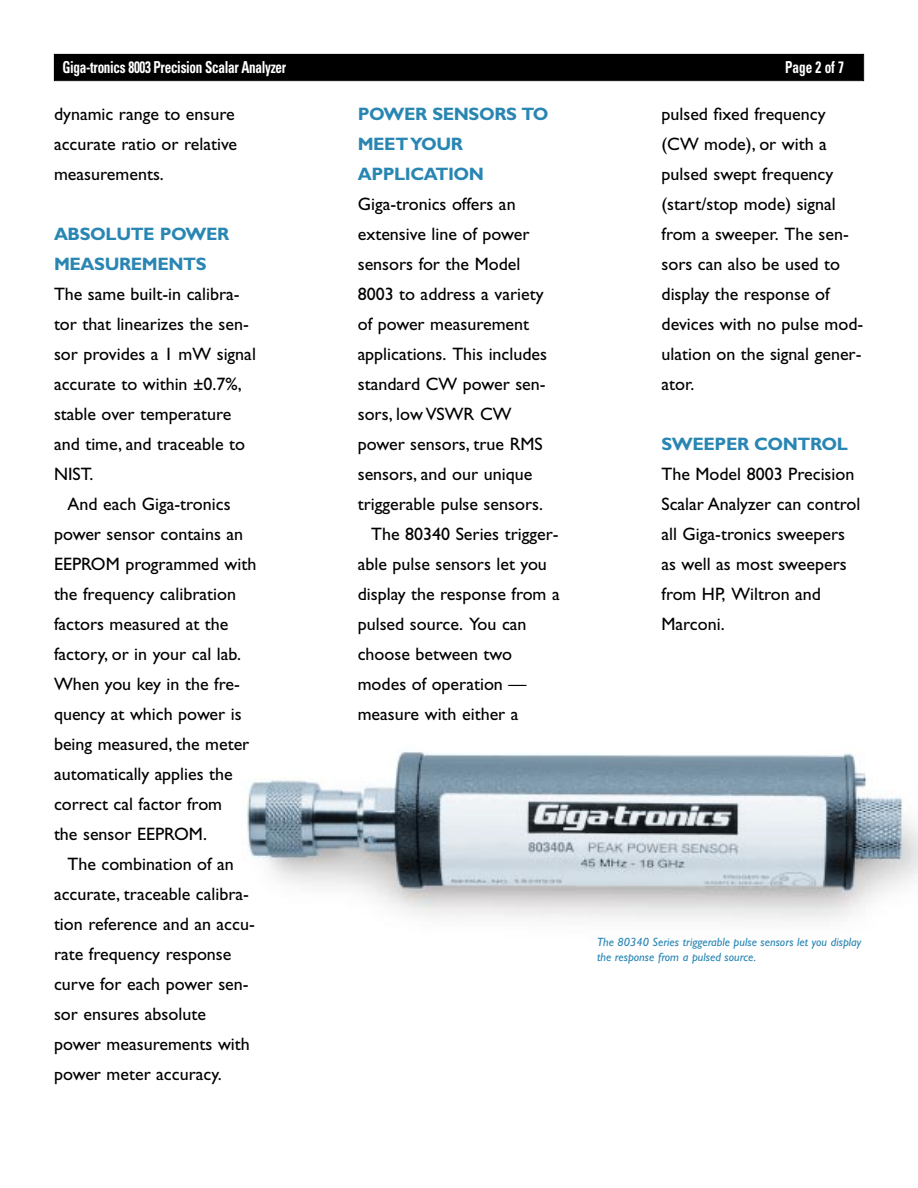
<style>
.page{position:relative;width:918px;height:1188px;background:#fff}
.page>*{position:absolute;margin:0;border:0;box-sizing:border-box;transform-origin:0 0}
.t1{font:18px/30px "Gill Sans";color:#000}
.t2{font:700 18px/30px "Gill Sans";letter-spacing:-.02em;color:#2986b3}
.t3{font:700 condensed 16.5px "Univers";letter-spacing:-.025em;color:#fff;scale:.8 1}
.t4{font:italic 12px/15px "Gill Sans";color:#2986b3}
</style>
<div class="page">
<div style="left:55px;top:55px;width:808px;height:25px;background:#000"></div>
<div style="left:54px;top:54px;width:810px;height:27px;border:1px solid #000"></div>
<img style="left:247px;top:751px;width:671px;height:170px">
<p class="t3" style="left:62px;top:61px;width:281px">Giga-tronics 8003 Precision Scalar Analyzer</p>
<p class="t3" style="left:785px;top:61px;width:75px">Page 2 of 7</p>
<p class="t1" style="left:54px;top:101px;width:185px">dynamic range to ensure accurate ratio or relative measurements.</p>
<p class="t2" style="left:54px;top:221px;width:177px">ABSOLUTE POWER<br>MEASUREMENTS</p>
<p class="t1" style="left:54px;top:281px;width:203px">The same built-in calibra&shy;tor that linearizes the sen&shy;sor provides a 1 mW signal accurate to within ±0.7%, stable over temperature and time, and traceable to<br>NIST.</p>
<p class="t1" style="left:54px;top:491px;width:204px;text-indent:14px">And each Giga-tronics power sensor contains an<br>EEPROM programmed with the frequency calibration factors measured at the factory, or in your cal lab.<br>When you key in the fre&shy;quency at which power is being measured, the meter automatically applies the correct cal factor from<br>the sensor EEPROM.</p>
<p class="t1" style="left:54px;top:851px;width:202px;text-indent:14px">The combination of an accurate, traceable calibra&shy;tion reference and an accu&shy;rate frequency response curve for each power sen&shy;sor ensures absolute power measurements with power meter accuracy.</p>
<p class="t2" style="left:358px;top:101px;width:192px">POWER SENSORS TO<br>MEETYOUR<br>APPLICATION</p>
<p class="t1" style="left:358px;top:191px;width:159px">Giga-tronics offers an</p>
<p class="t1" style="left:358px;top:221px;width:173px">extensive line of power</p>
<p class="t1" style="left:358px;top:251px;width:164px">sensors for the Model</p>
<p class="t1" style="left:358px;top:281px;width:187px">8003 to address a variety</p>
<p class="t1" style="left:358px;top:311px;width:173px">of power measurement</p>
<p class="t1" style="left:358px;top:341px;width:191px">applications. This includes</p>
<p class="t1" style="left:358px;top:371px;width:189px">standard CW power sen-</p>
<p class="t1" style="left:358px;top:401px;width:155px">sors, low VSWR CW</p>
<p class="t1" style="left:358px;top:431px;width:187px">power sensors, true RMS</p>
<p class="t1" style="left:358px;top:461px;width:176px">sensors, and our unique</p>
<p class="t1" style="left:358px;top:491px;width:187px">triggerable pulse sensors.</p>
<p class="t1" style="left:371px;top:521px;width:189px">The 80340 Series trigger-</p>
<p class="t1" style="left:358px;top:551px;width:191px">able pulse sensors let you</p>
<p class="t1" style="left:358px;top:581px;width:203px">display the response from a</p>
<p class="t1" style="left:358px;top:611px;width:170px">pulsed source. You can</p>
<p class="t1" style="left:358px;top:641px;width:156px">choose between two</p>
<p class="t1" style="left:358px;top:671px;width:170px">modes of operation —</p>
<p class="t1" style="left:358px;top:701px;width:162px">measure with either a</p>
<p class="t1" style="left:662px;top:101px;width:203px">pulsed fixed frequency (CW mode), or with a pulsed swept frequency (start/stop mode) signal from a sweeper. The sen&shy;sors can also be used to display the response of devices with no pulse mod&shy;ulation on the signal gener&shy;ator.</p>
<p class="t2" style="left:662px;top:431px;width:188px">SWEEPER CONTROL</p>
<p class="t1" style="left:662px;top:461px;width:200px">The Model 8003 Precision<br>Scalar Analyzer can control all Giga-tronics sweepers as well as most sweepers from HP, Wiltron and<br>Marconi.</p>
<p class="t4" style="left:597px;top:936px;width:266px">The 80340 Series triggerable pulse sensors let you display the response from a pulsed source.</p>
</div>
